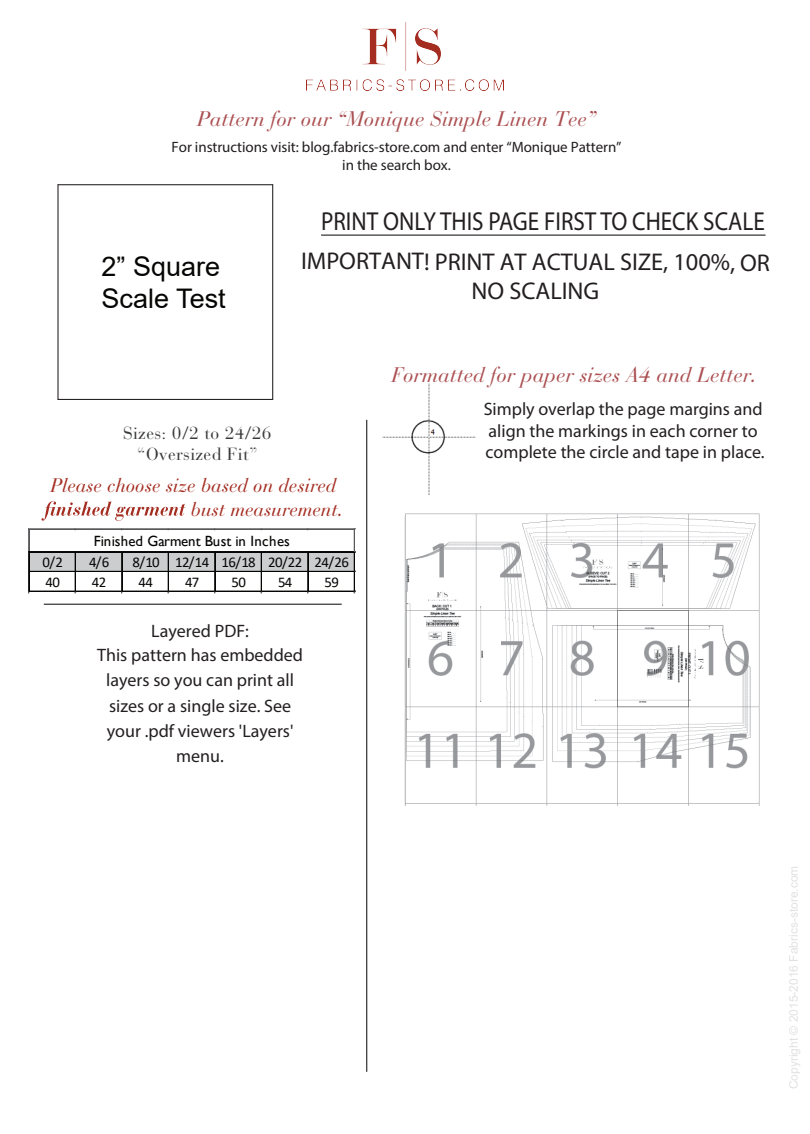
<style>
.page{position:relative;width:810px;height:1134px;background:#fff}
.page>*{position:absolute;margin:0;border:0;box-sizing:border-box;transform-origin:0 0}
.t1{font:27px/32.4px "Arial";color:#050504}
.t2{font:26.1px "Myriad Pro";color:#231f20;scale:.89 1}
.t3{font:24.3px/29px "Myriad Pro";letter-spacing:-.005em;color:#231f20;text-align:center}
.t4{font:italic 21px "Bauer Bodoni Std";color:#ab4f51}
.t5{font:italic 19.5px/23.4px "Bauer Bodoni Std";color:#a42d21}
.t6{font:18px/25px "Myriad Pro";color:#231f20;text-align:center}
.t7{font:17.4px/20.5px "Bauer Bodoni Std";letter-spacing:.02em;color:#383a39;text-align:center}
.t8{font:15px/18px "Myriad Pro";letter-spacing:-.005em;color:#211e1e;text-align:center}
.t9{font:14.85px "Calibri";letter-spacing:-.04em;color:#050504}
.t10{font:14.85px "Gill Sans";color:#050504}
.t11{font:12px "Arial";color:rgb(191 191 191/.46)}
</style>
<div class="page">
<hr style="left:58px;top:184px;width:215px;height:1px;background:#231f20">
<hr style="left:58px;top:399px;width:215px;height:1px;background:#231f20">
<hr style="left:272px;top:185px;width:1px;height:214px;background:#231f20">
<hr style="left:57px;top:185px;width:2px;height:214px;background:#231f20">
<img style="left:383px;top:384px;width:92px;height:111px">
<hr style="left:367px;top:420px;width:1px;height:652px;background:#040503">
<hr style="left:44px;top:604px;width:298px;height:1px;background:#040503">
<hr style="left:321px;top:235px;width:445px;height:1px;background:#040503">
<svg style="left:41px;top:501px;width:145px;height:20px"></svg>
<img style="left:306px;top:22px;width:198px;height:69px">
<img style="left:404px;top:513px;width:356px;height:292px">
<div style="left:30px;top:552px;width:325px;height:20px;background:#cccdcf"></div>
<svg style="left:28px;top:529px;width:2px;height:23px"></svg>
<hr style="left:30px;top:551px;width:325px;height:1px;background:#050504">
<hr style="left:30px;top:552px;width:325px;height:1px;background:#050504">
<hr style="left:30px;top:571px;width:325px;height:1px;background:#050504">
<hr style="left:28px;top:552px;width:1px;height:40px;background:#050504">
<hr style="left:29px;top:552px;width:1px;height:40px;background:#050504">
<hr style="left:75px;top:553px;width:1px;height:39px;background:#050504">
<hr style="left:121px;top:553px;width:1px;height:39px;background:#050504">
<hr style="left:122px;top:553px;width:1px;height:39px;background:#050504">
<hr style="left:168px;top:553px;width:1px;height:39px;background:#050504">
<hr style="left:214px;top:553px;width:1px;height:39px;background:#050504">
<hr style="left:215px;top:553px;width:1px;height:39px;background:#050504">
<hr style="left:261px;top:553px;width:1px;height:39px;background:#050504">
<hr style="left:307px;top:553px;width:1px;height:39px;background:#050504">
<hr style="left:308px;top:553px;width:1px;height:39px;background:#050504">
<hr style="left:30px;top:591px;width:325px;height:1px;background:#050504">
<hr style="left:354px;top:553px;width:1px;height:39px;background:#050504">
<hr style="left:29px;top:529px;width:326px;height:1px;background:#57585a">
<svg style="left:354px;top:529px;width:2px;height:24px"></svg>
<p class="t4" style="left:197px;top:106px;width:401px">Pattern for our “Monique Simple Linen Tee”</p>
<p class="t8" style="left:172px;top:138px;width:452px">For instructions visit: blog.fabrics-store.com and enter “Monique Pattern” in the search box.</p>
<h2 class="t2" style="left:321px;top:205px;width:500px">PRINT ONLY THIS PAGE FIRST TO CHECK SCALE</h2>
<h1 class="t1" style="left:102px;top:250px;width:126px">2” Square<br>Scale Test</h1>
<h3 class="t3" style="left:301px;top:247px;width:471px">IMPORTANT! PRINT AT ACTUAL SIZE, 100%, OR<br>NO SCALING</h3>
<p class="t7" style="left:123px;top:423px;width:150px">Sizes: 0/2 to 24/26 “Oversized Fit”</p>
<p class="t5" style="left:191px;top:474px;width:154px;text-indent:-140px">Please choose size based on desired bust measurement.</p>
<p class="t10" style="left:94px;top:532px;width:197px">Finished Garment Bust in Inches</p>
<p class="t9" style="left:42px;top:552px;width:22px">0/2</p>
<p class="t9" style="left:89px;top:552px;width:22px">4/6</p>
<p class="t9" style="left:133px;top:552px;width:218px">8/10 12/14 16/18 20/22 24/26</p>
<p class="t9" style="left:45px;top:572px;width:16px">40</p>
<p class="t9" style="left:92px;top:572px;width:16px">42</p>
<p class="t9" style="left:139px;top:572px;width:16px">44</p>
<p class="t9" style="left:185px;top:572px;width:16px">47</p>
<p class="t9" style="left:232px;top:572px;width:16px">50</p>
<p class="t9" style="left:278px;top:572px;width:16px">54</p>
<p class="t9" style="left:325px;top:572px;width:16px">59</p>
<p class="t6" style="left:97px;top:618px;width:208px">Layered PDF:<br>This pattern has embedded layers so you can print all sizes or a single size. See your .pdf viewers 'Layers' menu.</p>
<p class="t4" style="left:391px;top:362px;width:367px">Formatted for paper sizes A4 and Letter.</p>
<p class="t6" style="left:484px;top:398px;width:282px;line-height:21.6px;text-align:left">Simply overlap the page margins and align the markings in each corner to complete the circle and tape in place.</p>
<p class="t11" style="left:785px;top:1089px;width:225px;rotate:-90deg">Copyright © 2015-2016 Fabrics-store.com</p>
</div>
